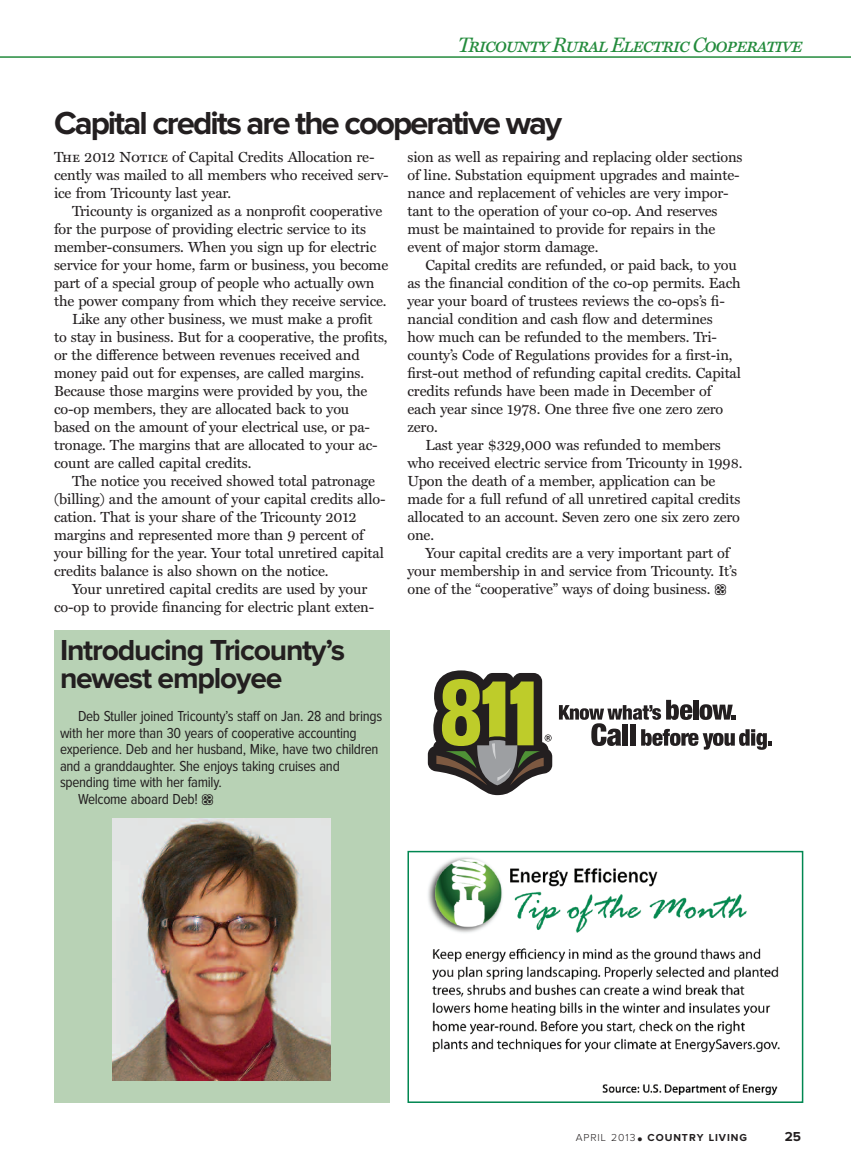
<style>
.page{position:relative;width:851px;height:1175px;background:#fff}
.page>*{position:absolute;margin:0;border:0;box-sizing:border-box;transform-origin:0 0}
.t1{font:700 33px "Proxima Nova";letter-spacing:-.06em;color:#231f20}
.t2{font:700 30px/28.5px "Proxima Nova";letter-spacing:-.04em;color:#231f20}
.t3{font:21px "Miller Text Italic SC";letter-spacing:-.06em;color:#238b3c}
.t4{font:15px "Proxima Nova Cond";letter-spacing:-.02em;color:#231f20}
.t5{font:14.7px/18px "Miller Text";letter-spacing:-.01em;color:#231f20}
.t6{font:700 13.5px "Proxima Nova";color:#231f20}
.t7{font:700 10.5px "Proxima Nova";letter-spacing:.09em;color:#231f20}
.s1{font-family:"Miller Text Roman SC"}
.s2{font-weight:300}
.s3{font-weight:300;font-size:19.5px}
</style>
<div class="page">
<hr style="left:0;top:56px;width:850px;height:2px;background:#238b3c">
<div style="left:54px;top:630px;width:335px;height:472px;background:#b8d2b5"></div>
<img style="left:428px;top:857px;width:352px;height:239px">
<div style="left:407px;top:850px;width:396px;height:253px;border:2px solid #008751"></div>
<img style="left:113px;top:818px;width:217px;height:262px">
<svg style="left:428px;top:670px;width:124px;height:125px"></svg>
<svg style="left:559px;top:700px;width:212px;height:50px"></svg>
<h3 class="t3" style="left:458px;top:33px;width:347px">Tricounty Rural Electric Cooperative</h3>
<h1 class="t1" style="left:54px;top:112px;width:509px">Capital credits are the cooperative way</h1>
<p class="t5" style="left:54px;top:148px;width:336px"><span class="s1">The 2012 Notice</span> of Capital Credits Allocation re&shy;cently was mailed to all members who received serv&shy;ice from Tricounty last year.</p>
<p class="t5" style="left:72px;top:202px;width:312px">Tricounty is organized as a nonprofit cooperative</p>
<p class="t5" style="left:54px;top:220px;width:313px">for the purpose of providing electric service to its</p>
<p class="t5" style="left:54px;top:238px;width:324px">member-consumers. When you sign up for electric</p>
<p class="t5" style="left:54px;top:256px;width:336px">service for your home, farm or business, you become</p>
<p class="t5" style="left:54px;top:274px;width:322px">part of a special group of people who actually own</p>
<p class="t5" style="left:54px;top:292px;width:334px">the power company from which they receive service.</p>
<p class="t5" style="left:72px;top:310px;width:302px">Like any other business, we must make a profit</p>
<p class="t5" style="left:54px;top:328px;width:335px">to stay in business. But for a cooperative, the profits,</p>
<p class="t5" style="left:54px;top:346px;width:307px">or the difference between revenues received and</p>
<p class="t5" style="left:54px;top:364px;width:311px">money paid out for expenses, are called margins.</p>
<p class="t5" style="left:54px;top:382px;width:315px">Because those margins were provided by you, the</p>
<p class="t5" style="left:54px;top:400px;width:297px">co-op members, they are allocated back to you</p>
<p class="t5" style="left:54px;top:418px;width:317px">based on the amount of your electrical use, or pa-</p>
<p class="t5" style="left:54px;top:436px;width:325px">tronage. The margins that are allocated to your ac-</p>
<p class="t5" style="left:54px;top:454px;width:199px">count are called capital credits.</p>
<p class="t5" style="left:72px;top:472px;width:304px">The notice you received showed total patronage</p>
<p class="t5" style="left:54px;top:490px;width:333px">(billing) and the amount of your capital credits allo-</p>
<p class="t5" style="left:54px;top:508px;width:304px">cation. That is your share of the Tricounty 2012</p>
<p class="t5" style="left:54px;top:526px;width:311px">margins and represented more than 9 percent of</p>
<p class="t5" style="left:54px;top:544px;width:331px">your billing for the year. Your total unretired capital</p>
<p class="t5" style="left:54px;top:562px;width:276px">credits balance is also shown on the notice.</p>
<p class="t5" style="left:72px;top:580px;width:297px">Your unretired capital credits are used by your</p>
<p class="t5" style="left:54px;top:598px;width:322px">co-op to provide financing for electric plant exten-</p>
<h2 class="t2" style="left:60px;top:638px;width:287px">Introducing Tricounty’s newest employee</h2>
<p class="t4" style="left:78px;top:711px;width:306px">Deb Stuller joined Tricounty’s staff on Jan. 28 and brings</p>
<p class="t4" style="left:60px;top:728px;width:298px">with her more than 30 years of cooperative accounting</p>
<p class="t4" style="left:60px;top:744px;width:320px">experience. Deb and her husband, Mike, have two children</p>
<p class="t4" style="left:60px;top:761px;width:281px">and a granddaughter. She enjoys taking cruises and</p>
<p class="t4" style="left:60px;top:777px;width:163px">spending time with her family.</p>
<p class="t4" style="left:78px;top:794px;width:121px">Welcome aboard Deb!</p>
<p class="t5" style="left:407px;top:148px;width:336px">sion as well as repairing and replacing older sections of line. Substation equipment upgrades and mainte&shy;nance and replacement of vehicles are very impor&shy;tant to the operation of your co-op. And reserves must be maintained to provide for repairs in the event of major storm damage.</p>
<p class="t5" style="left:407px;top:256px;width:335px;text-indent:18px">Capital credits are refunded, or paid back, to you as the financial condition of the co-op permits. Each year your board of trustees reviews the co-ops’s fi&shy;nancial condition and cash flow and determines how much can be refunded to the members. Tri&shy;county’s Code of Regulations provides for a first-in, first-out method of refunding capital credits. Capital credits refunds have been made in December of each year since 1978. One three five one zero zero zero.</p>
<p class="t5" style="left:407px;top:436px;width:336px;text-indent:18px">Last year $329,000 was refunded to members who received electric service from Tricounty in 1998.<br>Upon the death of a member, application can be made for a full refund of all unretired capital credits allocated to an account. Seven zero one six zero zero one.</p>
<p class="t5" style="left:407px;top:544px;width:331px;text-indent:18px">Your capital credits are a very important part of your membership in and service from Tricounty. It’s one of the “cooperative” ways of doing business.</p>
<p class="t7" style="left:575px;top:1133px;width:173px"><span class="s2">APRIL 2013</span><span class="s3">•</span> COUNTRY LIVING</p>
<p class="t6" style="left:784px;top:1131px;width:18px">25</p>
</div>
